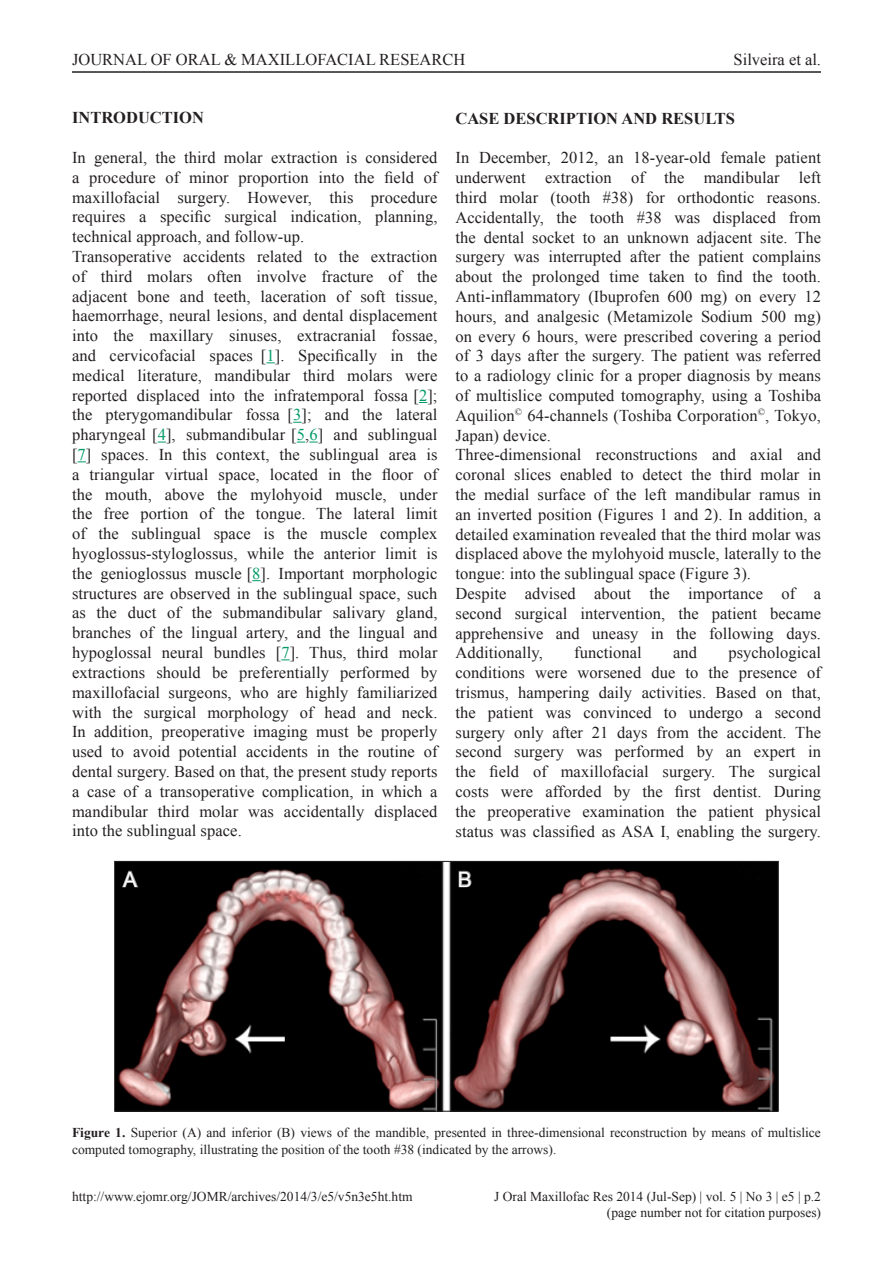
<style>
.page{position:relative;width:893px;height:1263px;background:#fff}
.page>*{position:absolute;margin:0;border:0;box-sizing:border-box;transform-origin:0 0}
.t1{font:21px "Arial";color:#fff}
.t2{font:16.5px/19.8px "Times New Roman";letter-spacing:.005em;color:#231f20;text-align:justify}
.heading2{font:700 16.5px "Times New Roman";color:#231f20}
.heading1{font:700 16.5px "Times New Roman";color:#231f20}
.fig{font:13.5px/16.2px "Times New Roman";color:#231f20}
.s1{color:#096}
.s2{font-weight:700}
</style>
<div class="page">
<hr style="left:72px;top:71px;width:749px;height:2px;background:#231f20">
<svg style="left:297px;top:442px;width:21px;height:1px"></svg>
<img style="left:116px;top:863px;width:661px;height:247px">
<div style="left:114px;top:861px;width:665px;height:251px;border:1px solid #231f20"></div>
<svg style="left:458px;top:870px;width:15px;height:18px"></svg>
<svg style="left:121px;top:867px;width:18px;height:21px"></svg>
<p class="t2" style="left:72px;top:49px;width:395px">JOURNAL OF ORAL &amp; MAXILLOFACIAL RESEARCH</p>
<p class="t2" style="left:734px;top:49px;width:89px">Silveira et al.</p>
<p class="heading1" style="left:72px;top:106px;width:133px">INTRODUCTION</p>
<p class="t2" style="left:72px;top:147px;width:367px">In general, the third molar extraction is considered a procedure of minor proportion into the field of maxillofacial surgery. However, this procedure requires a specific surgical indication, planning, technical approach, and follow-up.</p>
<p class="t2" style="left:72px;top:246px;width:367px">Transoperative accidents related to the extraction of third molars often involve fracture of the adjacent bone and teeth, laceration of soft tissue, haemorrhage, neural lesions, and dental displacement into the maxillary sinuses, extracranial fossae, and cervicofacial spaces [<span class="s1">1</span>]. Specifically in the medical literature, mandibular third molars were reported displaced into the infratemporal fossa [<span class="s1">2</span>]; the pterygomandibular fossa [<span class="s1">3</span>]; and the lateral pharyngeal [<span class="s1">4</span>], submandibular [<span class="s1">5</span>,<span class="s1">6</span>] and sublingual [<span class="s1">7</span>] spaces. In this context, the sublingual area is a triangular virtual space, located in the floor of the mouth, above the mylohyoid muscle, under the free portion of the tongue. The lateral limit of the sublingual space is the muscle complex hyoglossus-styloglossus, while the anterior limit is the genioglossus muscle [<span class="s1">8</span>]. Important morphologic structures are observed in the sublingual space, such as the duct of the submandibular salivary gland, branches of the lingual artery, and the lingual and hypoglossal neural bundles [<span class="s1">7</span>]. Thus, third molar extractions should be preferentially performed by maxillofacial surgeons, who are highly familiarized with the surgical morphology of head and neck.<br>In addition, preoperative imaging must be properly used to avoid potential accidents in the routine of dental surgery. Based on that, the present study reports a case of a transoperative complication, in which a mandibular third molar was accidentally displaced into the sublingual space.</p>
<p class="heading2" style="left:455px;top:106px;width:281px">CASE DESCRIPTION AND RESULTS</p>
<p class="t2" style="left:455px;top:147px;width:367px">In December, 2012, an 18-year-old female patient underwent extraction of the mandibular left third molar (tooth #38) for orthodontic reasons.<br>Accidentally, the tooth #38 was displaced from the dental socket to an unknown adjacent site. The surgery was interrupted after the patient complains about the prolonged time taken to find the tooth.<br>Anti-inflammatory (Ibuprofen 600 mg) on every 12 hours, and analgesic (Metamizole Sodium 500 mg) on every 6 hours, were prescribed covering a period of 3 days after the surgery. The patient was referred to a radiology clinic for a proper diagnosis by means of multislice computed tomography, using a Toshiba Aquilion<sup>©</sup> 64-channels (Toshiba Corporation<sup>©</sup>, Tokyo, Japan) device.</p>
<p class="t2" style="left:455px;top:444px;width:367px">Three-dimensional reconstructions and axial and coronal slices enabled to detect the third molar in the medial surface of the left mandibular ramus in an inverted position (Figures 1 and 2). In addition, a detailed examination revealed that the third molar was displaced above the mylohyoid muscle, laterally to the tongue: into the sublingual space (Figure 3).</p>
<p class="t2" style="left:455px;top:583px;width:367px">Despite advised about the importance of a second surgical intervention, the patient became apprehensive and uneasy in the following days.<br>Additionally,</p>
<p class="t2" style="left:455px;top:642px;width:367px;text-indent:273px">psychological conditions were worsened due to the presence of trismus, hampering daily activities. Based on that, the patient was convinced to undergo a second surgery only after 21 days from the accident. The second surgery was performed by an expert in the field of maxillofacial surgery. The surgical costs were afforded by the first dentist. During the preoperative examination the patient physical status was classified as ASA I, enabling the surgery.</p>
<p class="t2" style="left:574px;top:642px;width:69px">functional</p>
<p class="t2" style="left:673px;top:642px;width:25px">and</p>
<p class="t1" style="left:123px;top:865px;width:16px">A</p>
<p class="t1" style="left:458px;top:865px;width:16px">B</p>
<p class="fig" style="left:72px;top:1124px;width:750px"><span class="s2">Figure 1.</span> Superior (A) and inferior (B) views of the mandible, presented in three-dimensional reconstruction by means of multislice computed tomography, illustrating the position of the tooth #38 (indicated by the arrows).</p>
<p class="fig" style="left:72px;top:1188px;width:342px">http://www.ejomr.org/JOMR/archives/2014/3/e5/v5n3e5ht.htm</p>
<p class="fig" style="left:494px;top:1188px;width:328px">J Oral Maxillofac Res 2014 (Jul-Sep) | vol. 5 | No 3 | e5 | p.2</p>
<p class="fig" style="left:607px;top:1204px;width:216px">(page number not for citation purposes)</p>
</div>
